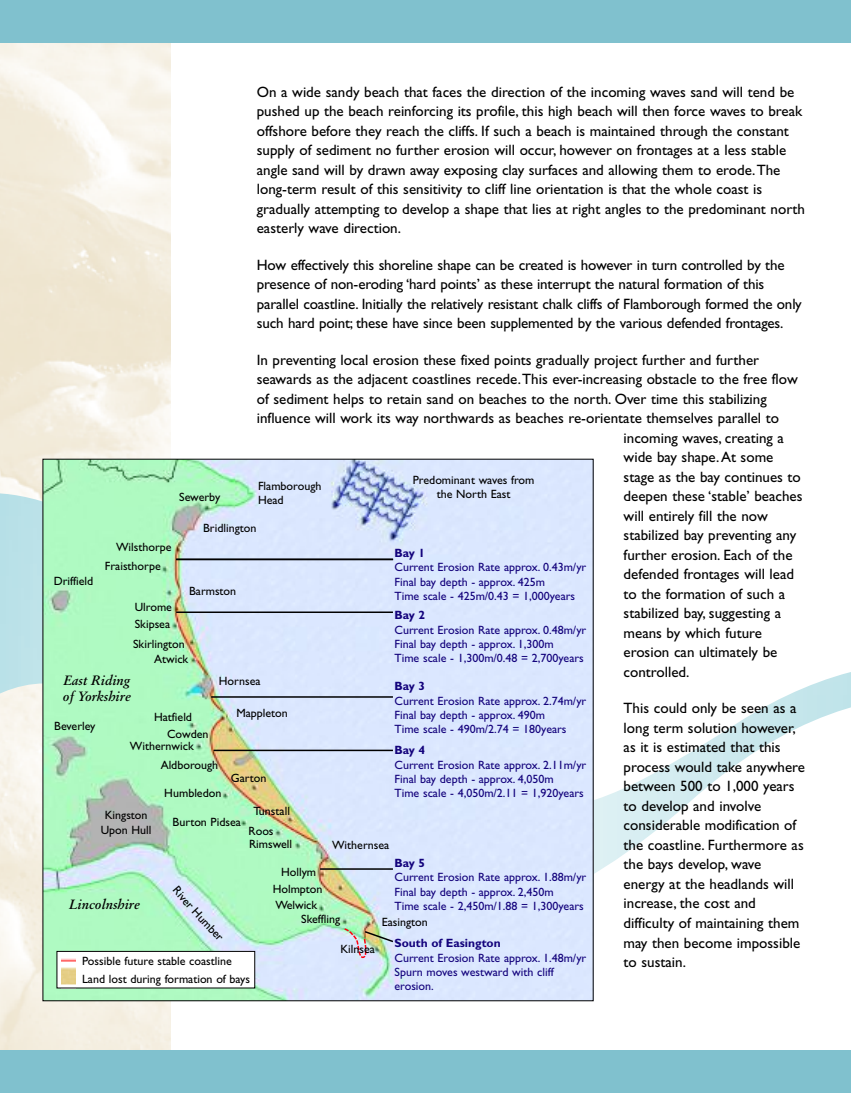
<style>
.page{position:relative;width:851px;height:1093px;background:#fff}
.page>*{position:absolute;margin:0;border:0;box-sizing:border-box;transform-origin:0 0}
.t1{font:15px/19.5px "Gill Sans";color:#000}
.t2{font:italic 700 13.5px/16.8px "Original Garamond BT";color:#000}
.t3{font:12px/14.4px "Gill Sans";color:#13027c}
.t4{font:12px/14.4px "Gill Sans";color:#000}
.t5{font:700 12px "Gill Sans";color:#13027c}
</style>
<div class="page">
<img style="left:0;top:43px;width:170px;height:1007px">
<img style="left:0;top:492px;width:43px;height:338px">
<img style="left:593px;top:670px;width:257px;height:223px">
<img style="left:45px;top:461px;width:546px;height:538px">
<hr style="left:176px;top:559px;width:217px;height:1px;background:#000">
<hr style="left:176px;top:611px;width:217px;height:2px;background:#000">
<hr style="left:211px;top:696px;width:182px;height:2px;background:#000">
<hr style="left:213px;top:749px;width:180px;height:2px;background:#000">
<hr style="left:320px;top:868px;width:73px;height:2px;background:#000">
<div style="left:57px;top:951px;width:198px;height:37px;background:#fff"></div>
<img style="left:61px;top:958px;width:14px;height:27px">
<div style="left:57px;top:951px;width:198px;height:37px;border:1px solid #000"></div>
<img style="left:343px;top:927px;width:52px;height:32px">
<div style="left:0;top:0;width:850px;height:43px;background:#80c1ce"></div>
<div style="left:0;top:1050px;width:850px;height:43px;background:#80c1ce"></div>
<svg style="left:173px;top:886px;width:20px;height:23px"></svg>
<p class="t1" style="left:257px;top:83px;width:549px">On a wide sandy beach that faces the direction of the incoming waves sand will tend be pushed up the beach reinforcing its profile, this high beach will then force waves to break offshore before they reach the cliffs. If such a beach is maintained through the constant supply of sediment no further erosion will occur, however on frontages at a less stable angle sand will by drawn away exposing clay surfaces and allowing them to erode.The long-term result of this sensitivity to cliff line orientation is that the whole coast is gradually attempting to develop a shape that lies at right angles to the predominant north easterly wave direction.</p>
<p class="t1" style="left:257px;top:256px;width:546px">How effectively this shoreline shape can be created is however in turn controlled by the presence of non-eroding ‘hard points’ as these interrupt the natural formation of this parallel coastline. Initially the relatively resistant chalk cliffs of Flamborough formed the only such hard point; these have since been supplemented by the various defended frontages.</p>
<p class="t1" style="left:257px;top:351px;width:504px">In preventing local erosion these fixed points gradually project further and further</p>
<p class="t1" style="left:257px;top:371px;width:542px">seawards as the adjacent coastlines recede.This ever-increasing obstacle to the free flow</p>
<p class="t1" style="left:257px;top:390px;width:511px">of sediment helps to retain sand on beaches to the north. Over time this stabilizing</p>
<p class="t1" style="left:257px;top:410px;width:523px">influence will work its way northwards as beaches re-orientate themselves parallel to</p>
<p class="t1" style="left:623px;top:429px;width:162px">incoming waves, creating a</p>
<p class="t1" style="left:623px;top:449px;width:151px">wide bay shape.At some</p>
<p class="t1" style="left:623px;top:468px;width:179px">stage as the bay continues to</p>
<p class="t1" style="left:623px;top:488px;width:180px">deepen these ‘stable’ beaches</p>
<p class="t1" style="left:623px;top:507px;width:146px">will entirely fill the now</p>
<p class="t1" style="left:623px;top:527px;width:174px">stabilized bay preventing any</p>
<p class="t1" style="left:623px;top:546px;width:170px">further erosion. Each of the</p>
<p class="t1" style="left:623px;top:566px;width:172px">defended frontages will lead</p>
<p class="t1" style="left:623px;top:585px;width:163px">to the formation of such a</p>
<p class="t1" style="left:623px;top:605px;width:159px">stabilized bay, suggesting a</p>
<p class="t1" style="left:623px;top:624px;width:140px">means by which future</p>
<p class="t1" style="left:623px;top:644px;width:155px">erosion can ultimately be</p>
<p class="t1" style="left:623px;top:663px;width:67px">controlled.</p>
<p class="t1" style="left:623px;top:700px;width:183px">This could only be seen as a long term solution however, as it is estimated that this process would take anywhere between 500 to 1,000 years to develop and involve considerable modification of the coastline. Furthermore as the bays develop, wave energy at the headlands will increase, the cost and difficulty of maintaining them may then become impossible to sustain.</p>
<p class="t4" style="left:258px;top:480px;width:65px">Flamborough<br>Head</p>
<p class="t4" style="left:413px;top:474px;width:123px;text-align:center">Predominant waves from the North East</p>
<p class="t4" style="left:179px;top:490px;width:43px">Sewerby</p>
<p class="t4" style="left:203px;top:522px;width:55px">Bridlington</p>
<p class="t4" style="left:105px;top:539px;width:68px;line-height:18.9px;text-indent:11px">Wilsthorpe<br>Fraisthorpe</p>
<p class="t4" style="left:135px;top:599px;width:39px;line-height:17.4px">Ulrome<br>Skipsea</p>
<p class="t4" style="left:154px;top:653px;width:36px">Atwick</p>
<p class="t5" style="left:394px;top:548px;width:32px">Bay 1</p>
<p class="t3" style="left:394px;top:561px;width:193px">Current Erosion Rate approx. 0.43m/yr<br>Final bay depth - approx. 425m<br>Time scale - 425m/0.43 = 1,000years</p>
<p class="t4" style="left:54px;top:574px;width:41px">Driffield</p>
<p class="t4" style="left:189px;top:585px;width:49px">Barmston</p>
<p class="t5" style="left:394px;top:611px;width:32px">Bay 2</p>
<p class="t3" style="left:394px;top:623px;width:193px">Current Erosion Rate approx. 0.48m/yr<br>Final bay depth - approx. 1,300m<br>Time scale - 1,300m/0.48 = 2,700years</p>
<p class="t4" style="left:133px;top:638px;width:53px">Skirlington</p>
<p class="t2" style="left:63px;top:673px;width:69px">East Riding of Yorkshire</p>
<p class="t4" style="left:219px;top:675px;width:43px">Hornsea</p>
<p class="t4" style="left:236px;top:707px;width:53px">Mappleton</p>
<p class="t5" style="left:394px;top:681px;width:32px">Bay 3</p>
<p class="t3" style="left:394px;top:694px;width:193px">Current Erosion Rate approx. 2.74m/yr<br>Final bay depth - approx. 490m<br>Time scale - 490m/2.74 = 180years</p>
<p class="t4" style="left:154px;top:710px;width:39px">Hatfield</p>
<p class="t4" style="left:54px;top:720px;width:43px">Beverley</p>
<p class="t4" style="left:167px;top:727px;width:43px">Cowden</p>
<p class="t4" style="left:130px;top:740px;width:65px">Withernwick</p>
<p class="t5" style="left:394px;top:745px;width:32px">Bay 4</p>
<p class="t3" style="left:394px;top:758px;width:193px">Current Erosion Rate approx. 2.11m/yr<br>Final bay depth - approx. 4,050m<br>Time scale - 4,050m/2.11 = 1,920years</p>
<p class="t4" style="left:161px;top:759px;width:59px">Aldborough</p>
<p class="t4" style="left:231px;top:772px;width:37px">Garton</p>
<p class="t4" style="left:164px;top:787px;width:59px">Humbledon</p>
<p class="t4" style="left:172px;top:815px;width:70px">Burton Pidsea</p>
<p class="t4" style="left:253px;top:805px;width:38px">Tunstall</p>
<p class="t4" style="left:101px;top:809px;width:52px;text-align:center">Kingston<br>Upon Hull</p>
<p class="t4" style="left:248px;top:826px;width:45px;line-height:12.9px">Roos<br>Rimswell</p>
<p class="t4" style="left:273px;top:865px;width:51px;line-height:16.5px;text-align:center">Hollym<br>Holmpton<br>Welwick</p>
<p class="t4" style="left:301px;top:912px;width:41px">Skeffling</p>
<p class="t4" style="left:332px;top:839px;width:59px">Withernsea</p>
<p class="t5" style="left:394px;top:858px;width:32px">Bay 5</p>
<p class="t3" style="left:394px;top:871px;width:193px">Current Erosion Rate approx. 1.88m/yr<br>Final bay depth - approx. 2,450m<br>Time scale - 2,450m/1.88 = 1,300years</p>
<p class="t2" style="left:69px;top:897px;width:72px">Lincolnshire</p>
<p class="t4" style="left:199px;top:905px;width:42px;rotate:47deg">Humber</p>
<p class="t4" style="left:82px;top:952px;width:169px;line-height:18.6px">Possible future stable coastline<br>Land lost during formation of bays</p>
<p class="t4" style="left:381px;top:916px;width:48px">Easington</p>
<p class="t5" style="left:394px;top:938px;width:108px">South of Easington</p>
<p class="t3" style="left:394px;top:951px;width:193px">Current Erosion Rate approx. 1.48m/yr<br>Spurn moves westward with cliff erosion.</p>
<p class="t4" style="left:340px;top:943px;width:36px">Kilnsea</p>
</div>
